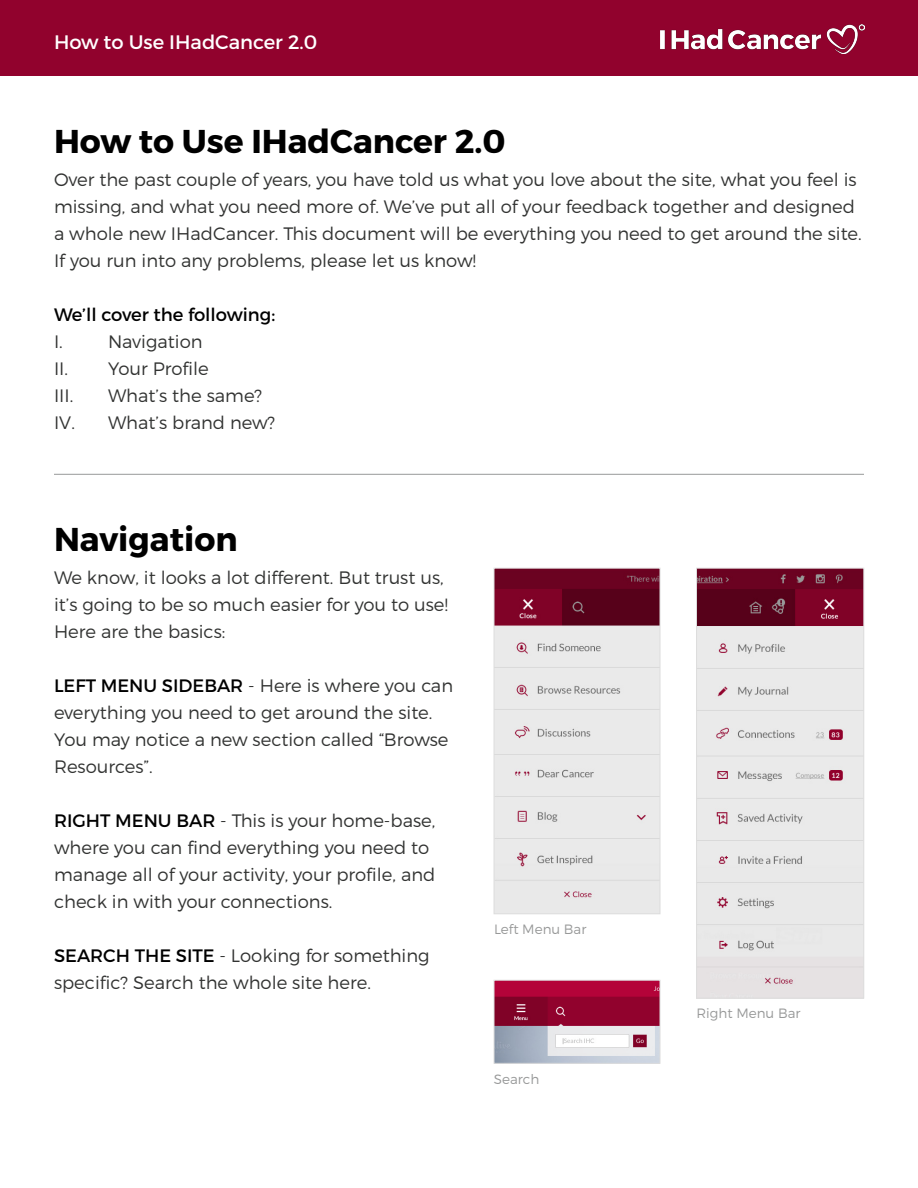
<style>
.page{position:relative;width:918px;height:1188px;background:#fff}
.page>*{position:absolute;margin:0;border:0;box-sizing:border-box;transform-origin:0 0}
.t1{font:700 33px "Montserrat";color:#000}
.t2{font:19.5px "Montserrat";color:#fff}
.t3{font:300 18px/27px "Montserrat";color:#323332}
.t4{font:18px "Montserrat";color:#000}
.t5{font:300 13.5px "Montserrat";color:#989999}
.s1{font-weight:400;color:#000}
</style>
<div class="page">
<div style="left:0;top:0;width:918px;height:76px;background:#91022d"></div>
<img style="left:661px;top:25px;width:203px;height:29px">
<hr style="left:54px;top:474px;width:810px;height:1px;background:#989999">
<img style="left:698px;top:570px;width:164px;height:426px">
<div style="left:696px;top:568px;width:168px;height:430px;border:1px solid #ddd"></div>
<img style="left:496px;top:570px;width:162px;height:342px">
<div style="left:494px;top:568px;width:166px;height:346px;border:1px solid #ddd"></div>
<img style="left:496px;top:982px;width:162px;height:80px">
<div style="left:494px;top:980px;width:166px;height:84px;border:1px solid #ddd"></div>
<p class="t2" style="left:54px;top:31px;width:265px">How to Use IHadCancer 2.0</p>
<p class="t1" style="left:54px;top:120px;width:453px">How to Use IHadCancer 2.0</p>
<p class="t3" style="left:54px;top:165px;width:809px">Over the past couple of years, you have told us what you love about the site, what you feel is missing, and what you need more of. We’ve put all of your feedback together and designed a whole new IHadCancer. This document will be everything you need to get around the site.<br>If you run into any problems, please let us know!</p>
<p class="t4" style="left:54px;top:303px;width:223px">We’ll cover the following:</p>
<p class="t3" style="left:54px;top:327px;width:10px">I.</p>
<p class="t3" style="left:108px;top:327px;width:96px">Navigation</p>
<p class="t3" style="left:54px;top:354px;width:156px">II. Your Profile</p>
<p class="t3" style="left:54px;top:381px;width:21px">III.</p>
<p class="t3" style="left:108px;top:381px;width:156px">What’s the same?</p>
<p class="t3" style="left:54px;top:408px;width:223px">IV. What’s brand new?</p>
<p class="t1" style="left:54px;top:518px;width:185px">Navigation</p>
<p class="t3" style="left:54px;top:563px;width:396px">We know, it looks a lot different. But trust us, it’s going to be so much easier for you to use!<br>Here are the basics:</p>
<p class="t3" style="left:54px;top:671px;width:401px"><span class="s1">LEFT MENU SIDEBAR</span> - Here is where you can everything you need to get around the site.<br>You may notice a new section called “Browse Resources”.</p>
<p class="t3" style="left:54px;top:806px;width:383px"><span class="s1">RIGHT MENU BAR</span> - This is your home-base, where you can find everything you need to manage all of your activity, your profile, and check in with your connections.</p>
<p class="t3" style="left:54px;top:941px;width:377px"><span class="s1">SEARCH THE SITE</span> - Looking for something specific? Search the whole site here.</p>
<p class="t5" style="left:494px;top:921px;width:94px">Left Menu Bar</p>
<p class="t5" style="left:494px;top:1071px;width:47px">Search</p>
<p class="t5" style="left:697px;top:1005px;width:105px">Right Menu Bar</p>
</div>
